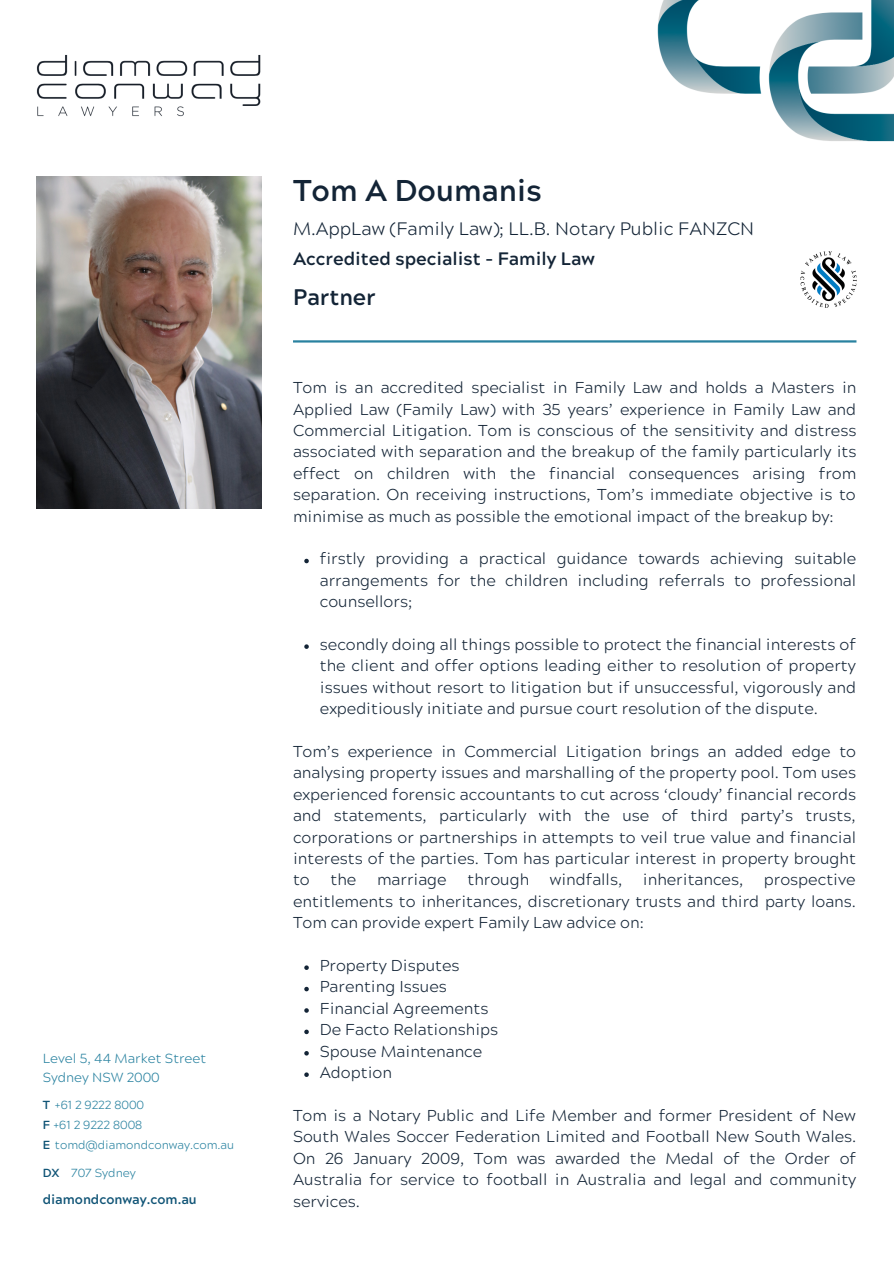
<style>
.page{position:relative;width:894px;height:1264px;background:#fff}
.page>*{position:absolute;margin:0;border:0;box-sizing:border-box;transform-origin:0 0}
.t1{font:700 30px "Acherus Grotesque";color:#132436}
.t2{font:700 22.5px "Acherus Grotesque";color:#132436}
.t3{font:300 18px "Acherus Grotesque";color:#132436}
.t4{font:700 18px "Acherus Grotesque";color:#132436}
.t5{font:300 15.75px/21.5px "Acherus Grotesque";color:#132436;text-align:justify}
.t6{font:300 13.2px "Acherus Grotesque";color:#2982a0}
.t7{font:700 13.2px "Acherus Grotesque";color:#105476}
.t8{font:300 11.7px "Acherus Grotesque";color:#2982a0}
.t9{font:700 11.7px "Acherus Grotesque";color:#105476}
.s1{font-weight:700;color:#105476}
</style>
<div class="page">
<hr style="left:293px;top:340px;width:563px;height:2px;background:#2982a0">
<img style="left:800px;top:251px;width:56px;height:56px">
<img style="left:657px;top:0;width:236px;height:142px">
<svg style="left:304px;top:558px;width:5px;height:5px"></svg>
<svg style="left:304px;top:644px;width:5px;height:5px"></svg>
<svg style="left:304px;top:965px;width:5px;height:4px"></svg>
<svg style="left:304px;top:986px;width:5px;height:5px"></svg>
<svg style="left:304px;top:1008px;width:5px;height:4px"></svg>
<svg style="left:304px;top:1029px;width:5px;height:5px"></svg>
<svg style="left:304px;top:1051px;width:5px;height:4px"></svg>
<svg style="left:304px;top:1072px;width:5px;height:4px"></svg>
<img style="left:37px;top:54px;width:224px;height:63px">
<img style="left:37px;top:176px;width:225px;height:333px">
<p class="t6" style="left:43px;top:1052px;width:165px">Level 5, 44 Market Street</p>
<p class="t6" style="left:43px;top:1071px;width:119px">Sydney NSW 2000</p>
<p class="t8" style="left:43px;top:1099px;width:103px"><span class="s1">T</span> +61 2 9222 8000</p>
<p class="t8" style="left:43px;top:1120px;width:101px"><span class="s1">F</span> +61 2 9222 8008</p>
<p class="t8" style="left:43px;top:1140px;width:193px"><span class="s1">E</span> tomd@diamondconway.com.au</p>
<p class="t9" style="left:43px;top:1168px;width:18px">DX</p>
<p class="t8" style="left:71px;top:1167px;width:66px">707 Sydney</p>
<p class="t7" style="left:43px;top:1193px;width:155px">diamondconway.com.au</p>
<p class="t1" style="left:293px;top:178px;width:250px">Tom A Doumanis</p>
<p class="t3" style="left:293px;top:221px;width:462px">M.AppLaw (Family Law); LL.B. Notary Public FANZCN</p>
<p class="t4" style="left:293px;top:252px;width:303px">Accredited specialist - Family Law</p>
<p class="t2" style="left:293px;top:288px;width:84px">Partner</p>
<p class="t5" style="left:293px;top:379px;width:565px">Tom is an accredited specialist in Family Law and holds a Masters in Applied Law (Family Law) with 35 years’ experience in Family Law and Commercial Litigation. Tom is conscious of the sensitivity and distress associated with separation and the breakup of the family particularly its effect on children with the financial consequences arising from separation. On receiving instructions, Tom’s immediate objective is to minimise as much as possible the emotional impact of the breakup by:</p>
<p class="t5" style="left:320px;top:550px;width:538px">firstly providing a practical guidance towards achieving suitable arrangements for the children including referrals to professional counsellors;</p>
<p class="t5" style="left:320px;top:636px;width:537px">secondly doing all things possible to protect the financial interests of the client and offer options leading either to resolution of property issues without resort to litigation but if unsuccessful, vigorously and expeditiously initiate and pursue court resolution of the dispute.</p>
<p class="t5" style="left:293px;top:743px;width:564px">Tom’s experience in Commercial Litigation brings an added edge to analysing property issues and marshalling of the property pool. Tom uses experienced forensic accountants to cut across ‘cloudy’ financial records and statements, particularly with the use of third party’s trusts, corporations or partnerships in attempts to veil true value and financial interests of the parties. Tom has particular interest in property brought to</p>
<p class="t5" style="left:330px;top:871px;width:27px">the</p>
<p class="t5" style="left:377px;top:871px;width:71px">marriage</p>
<p class="t5" style="left:467px;top:871px;width:63px">through</p>
<p class="t5" style="left:549px;top:871px;width:74px">windfalls,</p>
<p class="t5" style="left:642px;top:871px;width:102px">inheritances,</p>
<p class="t5" style="left:293px;top:871px;width:564px;text-indent:471px">prospective entitlements to inheritances, discretionary trusts and third party loans.<br>Tom can provide expert Family Law advice on:</p>
<p class="t5" style="left:320px;top:957px;width:141px">Property Disputes</p>
<p class="t5" style="left:320px;top:978px;width:128px">Parenting Issues</p>
<p class="t5" style="left:320px;top:999px;width:170px">Financial Agreements</p>
<p class="t5" style="left:320px;top:1021px;width:180px">De Facto Relationships</p>
<p class="t5" style="left:320px;top:1042px;width:164px">Spouse Maintenance</p>
<p class="t5" style="left:320px;top:1063px;width:74px">Adoption</p>
<p class="t5" style="left:293px;top:1106px;width:564px">Tom is a Notary Public and Life Member and former President of New South Wales Soccer Federation Limited and Football New South Wales.<br>On 26 January 2009, Tom was awarded the Medal of the Order of Australia for service to football in Australia and legal and community services.</p>
</div>
